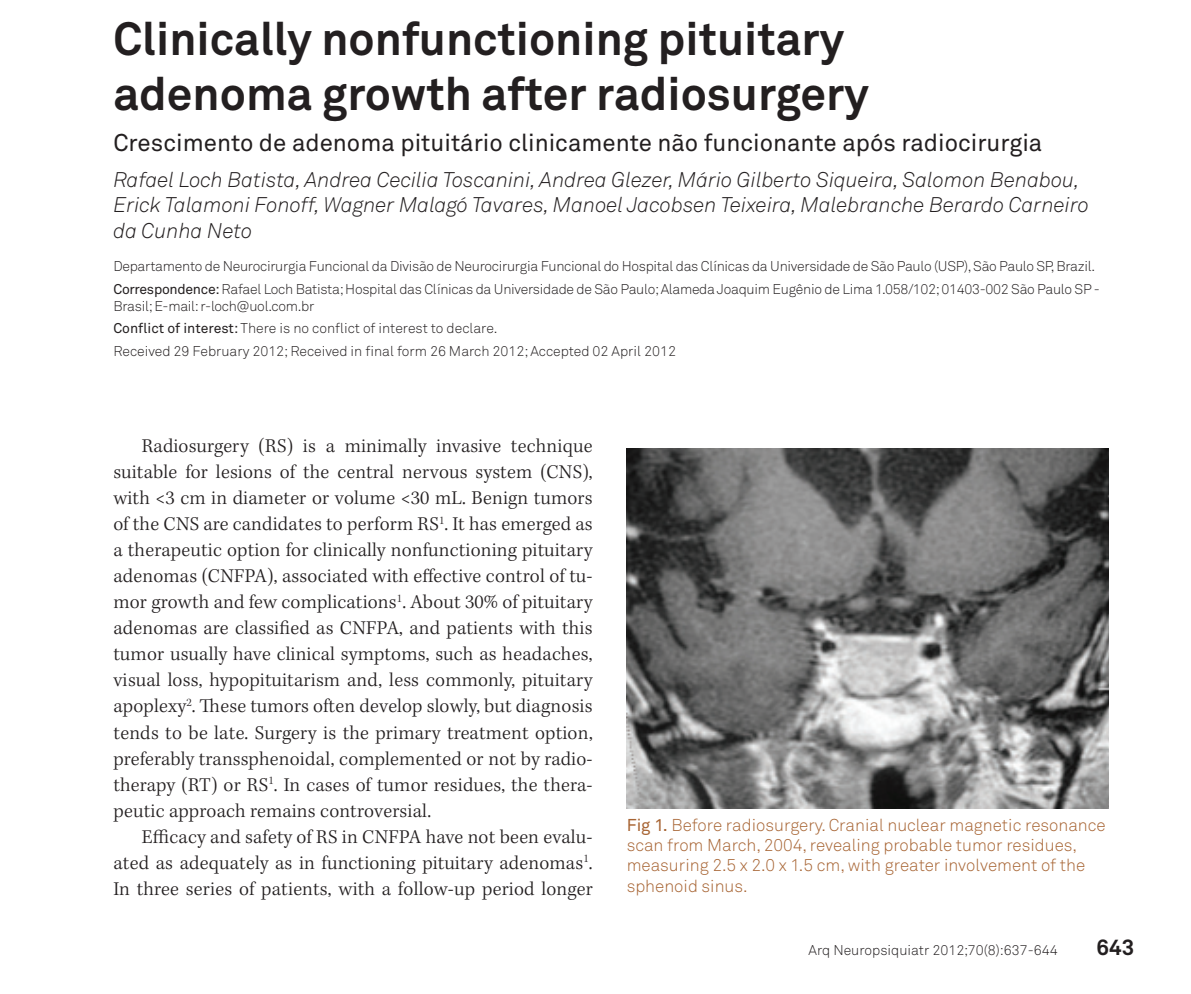
<style>
.page{position:relative;width:1191px;height:994px;background:#fff}
.page>*{position:absolute;margin:0;border:0;box-sizing:border-box;transform-origin:0 0}
._01_0_título_1{font:700 46px/55.2px "Akkurat Pro";color:#231f20}
._01_1_título_2{font:24px "Akkurat Pro";color:#231f20}
.t1{font:700 22px "Akkurat Pro";color:#231f20}
._01_2_autores{font:italic 21px/25.2px "Akkurat Light Pro";color:#231f20}
._04_0_texto{font:300 20px/26px "Kepler Std";letter-spacing:.01em;color:#231f20;text-align:justify}
._06_0_título_de_tabe{font:17px/20.4px "Akkurat Light Pro";color:#a76433}
._03_1_informações{font:14px/16.8px "Akkurat Light Pro";letter-spacing:-.02em;color:#231f20}
._03_1_informações-2{font:14px "Akkurat Light Pro";color:#231f20}
._03_0_titulações{font:14px "Akkurat Light Pro";letter-spacing:-.02em;color:#231f20}
.s1{font-family:"Akkurat Pro"}
</style>
<div class="page">
<img style="left:626px;top:448px;width:482px;height:360px">
<p class="_01_0_título_1" style="left:113px;top:12px;width:757px">Clinically nonfunctioning pituitary adenoma growth after radiosurgery</p>
<p class="_01_1_título_2" style="left:113px;top:128px;width:930px">Crescimento de adenoma pituitário clinicamente não funcionante após radiocirurgia</p>
<p class="_01_2_autores" style="left:113px;top:167px;width:977px">Rafael Loch Batista, Andrea Cecilia Toscanini, Andrea Glezer, Mário Gilberto Siqueira, Salomon Benabou,<br>Erick Talamoni Fonoff, Wagner Malagó Tavares, Manoel Jacobsen Teixeira, Malebranche Berardo Carneiro da Cunha Neto</p>
<p class="_03_0_titulações" style="left:113px;top:258px;width:983px">Departamento de Neurocirurgia Funcional da Divisão de Neurocirurgia Funcional do Hospital das Clínicas da Universidade de São Paulo (USP), São Paulo SP, Brazil.</p>
<p class="_03_1_informações" style="left:113px;top:281px;width:988px"><span class="s1">Correspondence:</span> Rafael Loch Batista; Hospital das Clínicas da Universidade de São Paulo; Alameda Joaquim Eugênio de Lima 1.058/102; 01403-002 São Paulo SP -<br>Brasil; E-mail: r-loch@uol.com.br</p>
<p class="_03_1_informações-2" style="left:113px;top:320px;width:385px"><span class="s1">Conflict of interest:</span> There is no conflict of interest to declare.</p>
<p class="_03_1_informações-2" style="left:113px;top:342px;width:564px">Received 29 February 2012; Received in final form 26 March 2012; Accepted 02 April 2012</p>
<p class="_04_0_texto" style="left:113px;top:434px;width:481px;text-indent:28px">Radiosurgery (RS) is a minimally invasive technique suitable for lesions of the central nervous system (CNS), with &lt;3 cm in diameter or volume &lt;30 mL. Benign tumors of the CNS are candidates to perform RS<sup>1</sup>. It has emerged as a therapeutic option for clinically nonfunctioning pituitary adenomas (CNFPA), associated with effective control of tu&shy;mor growth and few complications<sup>1</sup>. About 30% of pituitary adenomas are classified as CNFPA, and patients with this tumor usually have clinical symptoms, such as headaches, visual loss, hypopituitarism and, less commonly, pituitary apoplexy<sup>2</sup>. These tumors often develop slowly, but diagnosis tends to be late. Surgery is the primary treatment option, preferably transsphenoidal, complemented or not by radio&shy;therapy (RT) or RS<sup>1</sup>. In cases of tumor residues, the thera&shy;peutic approach remains controversial.</p>
<p class="_04_0_texto" style="left:113px;top:824px;width:481px;text-indent:28px">Efficacy and safety of RS in CNFPA have not been evalu&shy;ated as adequately as in functioning pituitary adenomas<sup>1</sup>.<br>In three series of patients, with a follow-up period longer</p>
<p class="_06_0_título_de_tabe" style="left:626px;top:814px;width:480px"><span class="s1">Fig 1.</span> Before radiosurgery. Cranial nuclear magnetic resonance scan from March, 2004, revealing probable tumor residues, measuring 2.5 x 2.0 x 1.5 cm, with greater involvement of the sphenoid sinus.</p>
<p class="_03_1_informações-2" style="left:808px;top:941px;width:251px">Arq Neuropsiquiatr 2012;70(8):637-644</p>
<p class="t1" style="left:1096px;top:933px;width:39px">643</p>
</div>
